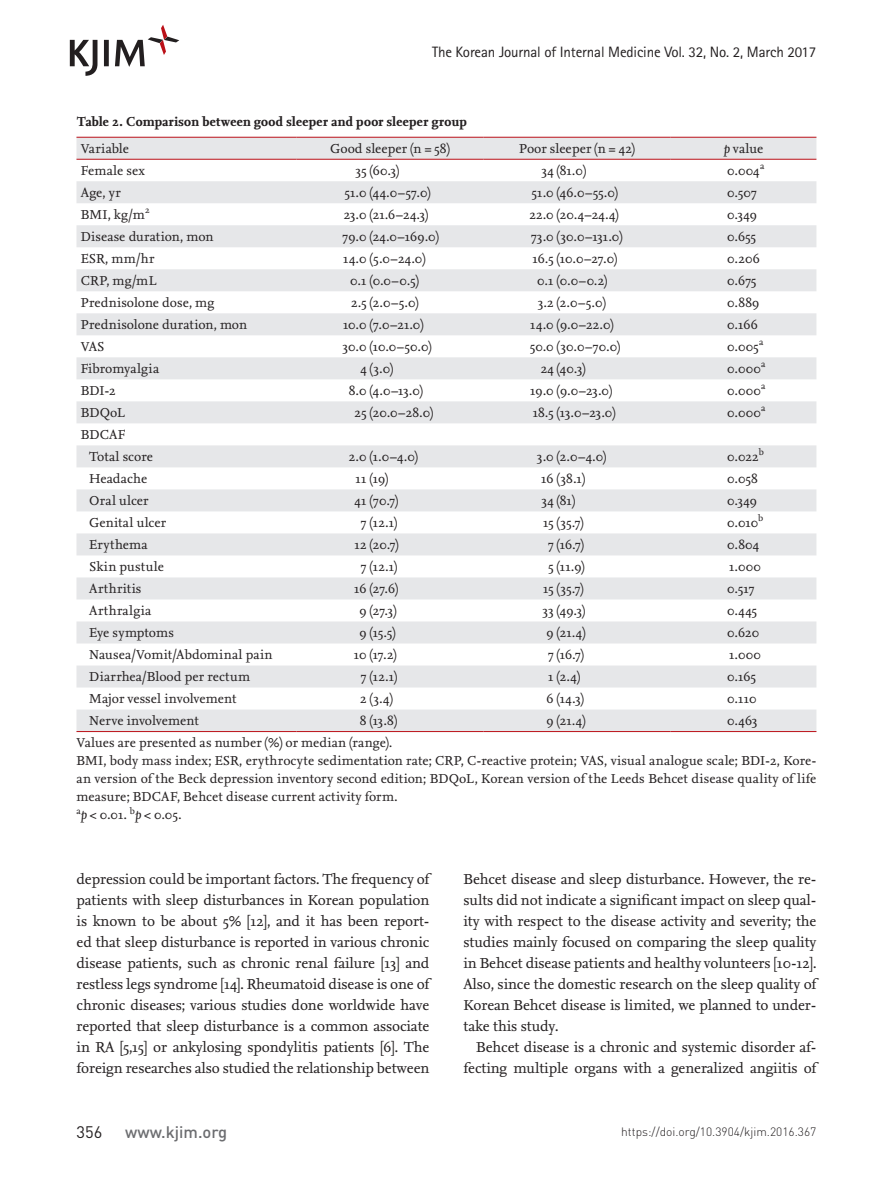
<style>
.page{position:relative;width:893px;height:1191px;background:#fff}
.page>*{position:absolute;margin:0;border:0;box-sizing:border-box;transform-origin:0 0}
.t1{font:500 16.5px "DIN";color:#6c6d70}
.t2{font:16.5px "DIN";color:#231f20}
.들여쓰기_없음{font:15px/21px "Nexus Serif";letter-spacing:-.01em;color:#231f20;text-align:justify}
.들였쓰기_본문{font:15px/21px "Nexus Serif";letter-spacing:-.01em;color:#231f20;text-align:right}
.t3{font:15px "Rotis Sans Serif Std";letter-spacing:-.01em;color:#231f20}
.테이블{font:13.5px/18px "Nexus Serif";letter-spacing:.01em;color:#231f20;text-align:justify}
.테이블제목{font:700 13.5px "Nexus Serif";letter-spacing:.005em;color:#231f20}
.테이블-2{font:13.5px "Nexus Serif";letter-spacing:-.01em;color:#231f20}
.t4{font:300 12px "DIN";color:#231f20}
.s1{font-style:italic}
</style>
<div class="page">
<svg style="left:70px;top:25px;width:109px;height:51px"></svg>
<svg style="left:76px;top:138px;width:740px;height:593px;fill:#edeeef"></svg>
<hr style="left:76px;top:137px;width:220px;height:1px;background:#bb1018">
<hr style="left:296px;top:137px;width:187px;height:1px;background:#bb1018">
<hr style="left:483px;top:137px;width:188px;height:1px;background:#bb1018">
<hr style="left:671px;top:137px;width:145px;height:1px;background:#bb1018">
<hr style="left:76px;top:159px;width:220px;height:1px;background:#bb1018">
<hr style="left:296px;top:159px;width:187px;height:1px;background:#bb1018">
<hr style="left:483px;top:159px;width:188px;height:1px;background:#bb1018">
<hr style="left:671px;top:159px;width:145px;height:1px;background:#bb1018">
<hr style="left:76px;top:731px;width:220px;height:1px;background:#bb1018">
<hr style="left:296px;top:731px;width:187px;height:1px;background:#bb1018">
<hr style="left:483px;top:731px;width:188px;height:1px;background:#bb1018">
<hr style="left:671px;top:731px;width:145px;height:1px;background:#bb1018">
<p class="t3" style="left:432px;top:43px;width:386px">The Korean Journal of Internal Medicine Vol. 32, No. 2, March 2017</p>
<p class="테이블제목" style="left:76px;top:113px;width:392px">Table 2. Comparison between good sleeper and poor sleeper group</p>
<p class="테이블" style="left:81px;top:139px;width:50px">Variable</p>
<p class="테이블" style="left:330px;top:139px;width:121px">Good sleeper (n = 58)</p>
<p class="테이블" style="left:519px;top:139px;width:117px">Poor sleeper (n = 42)</p>
<p class="테이블" style="left:724px;top:139px;width:41px"><span class="s1">p</span> value</p>
<p class="테이블" style="left:81px;top:161px;width:66px">Female sex</p>
<p class="테이블" style="left:356px;top:161px;width:45px">35 (60.3)</p>
<p class="테이블" style="left:542px;top:161px;width:46px">34 (81.0)</p>
<p class="테이블" style="left:727px;top:161px;width:39px">0.004<sup>a</sup></p>
<p class="테이블" style="left:81px;top:183px;width:42px">Age, yr</p>
<p class="테이블" style="left:345px;top:183px;width:87px">51.0 (44.0–57.0)</p>
<p class="테이블" style="left:532px;top:183px;width:88px">51.0 (46.0–55.0)</p>
<p class="테이블" style="left:727px;top:183px;width:31px">0.507</p>
<p class="테이블" style="left:81px;top:205px;width:70px">BMI, kg/m<sup>2</sup></p>
<p class="테이블" style="left:344px;top:205px;width:86px">23.0 (21.6–24.3)</p>
<p class="테이블" style="left:529px;top:205px;width:91px">22.0 (20.4–24.4)</p>
<p class="테이블" style="left:727px;top:205px;width:31px">0.349</p>
<p class="테이블" style="left:81px;top:227px;width:134px">Disease duration, mon</p>
<p class="테이블" style="left:343px;top:227px;width:98px">79.0 (24.0–169.0)</p>
<p class="테이블" style="left:531px;top:227px;width:93px">73.0 (30.0–131.0)</p>
<p class="테이블" style="left:727px;top:227px;width:30px">0.655</p>
<p class="테이블" style="left:81px;top:249px;width:75px">ESR, mm/hr</p>
<p class="테이블" style="left:343px;top:249px;width:84px">14.0 (5.0–24.0)</p>
<p class="테이블" style="left:533px;top:249px;width:86px">16.5 (10.0–27.0)</p>
<p class="테이블" style="left:727px;top:249px;width:34px">0.206</p>
<p class="테이블" style="left:81px;top:271px;width:77px">CRP, mg/mL</p>
<p class="테이블" style="left:350px;top:271px;width:70px">0.1 (0.0–0.5)</p>
<p class="테이블" style="left:537px;top:271px;width:71px">0.1 (0.0–0.2)</p>
<p class="테이블" style="left:727px;top:271px;width:31px">0.675</p>
<p class="테이블" style="left:81px;top:293px;width:135px">Prednisolone dose, mg</p>
<p class="테이블" style="left:351px;top:293px;width:69px">2.5 (2.0–5.0)</p>
<p class="테이블" style="left:538px;top:293px;width:69px">3.2 (2.0–5.0)</p>
<p class="테이블" style="left:727px;top:293px;width:34px">0.889</p>
<p class="테이블" style="left:81px;top:315px;width:168px">Prednisolone duration, mon</p>
<p class="테이블" style="left:343px;top:315px;width:82px">10.0 (7.0–21.0)</p>
<p class="테이블" style="left:530px;top:315px;width:85px">14.0 (9.0–22.0)</p>
<p class="테이블" style="left:727px;top:315px;width:32px">0.166</p>
<p class="테이블" style="left:81px;top:337px;width:25px">VAS</p>
<p class="테이블" style="left:343px;top:337px;width:90px">30.0 (10.0–50.0)</p>
<p class="테이블" style="left:530px;top:337px;width:92px">50.0 (30.0–70.0)</p>
<p class="테이블" style="left:727px;top:337px;width:38px">0.005<sup>a</sup></p>
<p class="테이블" style="left:81px;top:359px;width:80px">Fibromyalgia</p>
<p class="테이블" style="left:360px;top:359px;width:34px">4 (3.0)</p>
<p class="테이블" style="left:541px;top:359px;width:46px">24 (40.3)</p>
<p class="테이블" style="left:727px;top:359px;width:40px">0.000<sup>a</sup></p>
<p class="테이블" style="left:81px;top:381px;width:37px">BDI-2</p>
<p class="테이블" style="left:349px;top:381px;width:76px">8.0 (4.0–13.0)</p>
<p class="테이블" style="left:530px;top:381px;width:83px">19.0 (9.0–23.0)</p>
<p class="테이블" style="left:727px;top:381px;width:40px">0.000<sup>a</sup></p>
<p class="테이블" style="left:81px;top:403px;width:46px">BDQoL</p>
<p class="테이블" style="left:355px;top:403px;width:80px">25 (20.0–28.0)</p>
<p class="테이블" style="left:533px;top:403px;width:84px">18.5 (13.0–23.0)</p>
<p class="테이블" style="left:727px;top:403px;width:40px">0.000<sup>a</sup></p>
<p class="테이블" style="left:81px;top:425px;width:46px">BDCAF</p>
<p class="테이블" style="left:89px;top:447px;width:65px">Total score</p>
<p class="테이블" style="left:349px;top:447px;width:70px">2.0 (1.0–4.0)</p>
<p class="테이블" style="left:537px;top:447px;width:71px">3.0 (2.0–4.0)</p>
<p class="테이블" style="left:727px;top:447px;width:38px">0.022<sup>b</sup></p>
<p class="테이블" style="left:89px;top:469px;width:60px">Headache</p>
<p class="테이블" style="left:355px;top:469px;width:34px">11 (19)</p>
<p class="테이블" style="left:541px;top:469px;width:45px">16 (38.1)</p>
<p class="테이블" style="left:727px;top:469px;width:32px">0.058</p>
<p class="테이블" style="left:89px;top:491px;width:61px">Oral ulcer</p>
<p class="테이블" style="left:354px;top:491px;width:45px">41 (70.7)</p>
<p class="테이블" style="left:542px;top:491px;width:35px">34 (81)</p>
<p class="테이블" style="left:727px;top:491px;width:31px">0.349</p>
<p class="테이블" style="left:89px;top:513px;width:79px">Genital ulcer</p>
<p class="테이블" style="left:361px;top:513px;width:38px">7 (12.1)</p>
<p class="테이블" style="left:543px;top:513px;width:42px">15 (35.7)</p>
<p class="테이블" style="left:727px;top:513px;width:38px">0.010<sup>b</sup></p>
<p class="테이블" style="left:89px;top:535px;width:60px">Erythema</p>
<p class="테이블" style="left:354px;top:535px;width:46px">12 (20.7)</p>
<p class="테이블" style="left:548px;top:535px;width:37px">7 (16.7)</p>
<p class="테이블" style="left:727px;top:535px;width:33px">0.804</p>
<p class="테이블" style="left:89px;top:557px;width:76px">Skin pustule</p>
<p class="테이블" style="left:361px;top:557px;width:38px">7 (12.1)</p>
<p class="테이블" style="left:548px;top:557px;width:38px">5 (11.9)</p>
<p class="테이블" style="left:729px;top:557px;width:33px">1.000</p>
<p class="테이블" style="left:89px;top:579px;width:54px">Arthritis</p>
<p class="테이블" style="left:354px;top:579px;width:46px">16 (27.6)</p>
<p class="테이블" style="left:543px;top:579px;width:42px">15 (35.7)</p>
<p class="테이블" style="left:727px;top:579px;width:29px">0.517</p>
<p class="테이블" style="left:89px;top:601px;width:64px">Arthralgia</p>
<p class="테이블" style="left:360px;top:601px;width:38px">9 (27.3)</p>
<p class="테이블" style="left:543px;top:601px;width:44px">33 (49.3)</p>
<p class="테이블" style="left:727px;top:601px;width:31px">0.445</p>
<p class="테이블" style="left:89px;top:623px;width:86px">Eye symptoms</p>
<p class="테이블" style="left:360px;top:623px;width:37px">9 (15.5)</p>
<p class="테이블" style="left:547px;top:623px;width:40px">9 (21.4)</p>
<p class="테이블" style="left:727px;top:623px;width:33px">0.620</p>
<p class="테이블" style="left:89px;top:645px;width:185px">Nausea/Vomit/Abdominal pain</p>
<p class="테이블" style="left:354px;top:645px;width:44px">10 (17.2)</p>
<p class="테이블" style="left:548px;top:645px;width:37px">7 (16.7)</p>
<p class="테이블" style="left:729px;top:645px;width:33px">1.000</p>
<p class="테이블" style="left:89px;top:667px;width:162px">Diarrhea/Blood per rectum</p>
<p class="테이블" style="left:361px;top:667px;width:38px">7 (12.1)</p>
<p class="테이블" style="left:548px;top:667px;width:33px">1 (2.4)</p>
<p class="테이블" style="left:727px;top:667px;width:30px">0.165</p>
<p class="테이블" style="left:89px;top:689px;width:149px">Major vessel involvement</p>
<p class="테이블" style="left:360px;top:689px;width:34px">2 (3.4)</p>
<p class="테이블" style="left:547px;top:689px;width:39px">6 (14.3)</p>
<p class="테이블" style="left:727px;top:689px;width:31px">0.110</p>
<p class="테이블-2" style="left:89px;top:712px;width:111px">Nerve involvement</p>
<p class="테이블" style="left:360px;top:711px;width:39px">8 (13.8)</p>
<p class="테이블" style="left:547px;top:711px;width:40px">9 (21.4)</p>
<p class="테이블" style="left:727px;top:711px;width:32px">0.463</p>
<p class="테이블" style="left:76px;top:734px;width:317px">Values are presented as number (%) or median (range).</p>
<p class="테이블" style="left:76px;top:752px;width:741px">BMI, body mass index; ESR, erythrocyte sedimentation rate; CRP, C-reactive protein; VAS, visual analogue scale; BDI-2, Kore&shy;an version of the Beck depression inventory second edition; BDQoL, Korean version of the Leeds Behcet disease quality of life measure; BDCAF, Behcet disease current activity form.</p>
<p class="테이블" style="left:76px;top:806px;width:107px"><sup>a</sup><span class="s1">p</span> &lt; 0.01. <sup>b</sup><span class="s1">p</span> &lt; 0.05.</p>
<p class="들여쓰기_없음" style="left:77px;top:868px;width:354px">depression could be important factors. The frequency of patients with sleep disturbances in Korean population is known to be about 5% [12], and it has been report&shy;ed that sleep disturbance is reported in various chronic disease patients, such as chronic renal failure [13] and restless legs syndrome [14]. Rheumatoid disease is one of chronic diseases; various studies done worldwide have reported that sleep disturbance is a common associate in RA [5,15] or ankylosing spondylitis patients [6]. The foreign researches also studied the relationship between</p>
<p class="들여쓰기_없음" style="left:463px;top:868px;width:354px">Behcet disease and sleep disturbance. However, the re&shy;sults did not indicate a significant impact on sleep qual&shy;ity with respect to the disease activity and severity; the studies mainly focused on comparing the sleep quality in Behcet disease patients and healthy volunteers [10-12].<br>Also, since the domestic research on the sleep quality of Korean Behcet disease is limited, we planned to under&shy;take this study.</p>
<p class="들였쓰기_본문" style="left:463px;top:1036px;width:354px">Behcet disease is a chronic and systemic disorder af&shy;fecting multiple organs with a generalized angiitis of</p>
<p class="t2" style="left:77px;top:1121px;width:27px">356</p>
<p class="t1" style="left:125px;top:1121px;width:104px">www.kjim.org</p>
<p class="t4" style="left:621px;top:1124px;width:197px">https://doi.org/10.3904/kjim.2016.367</p>
</div>
